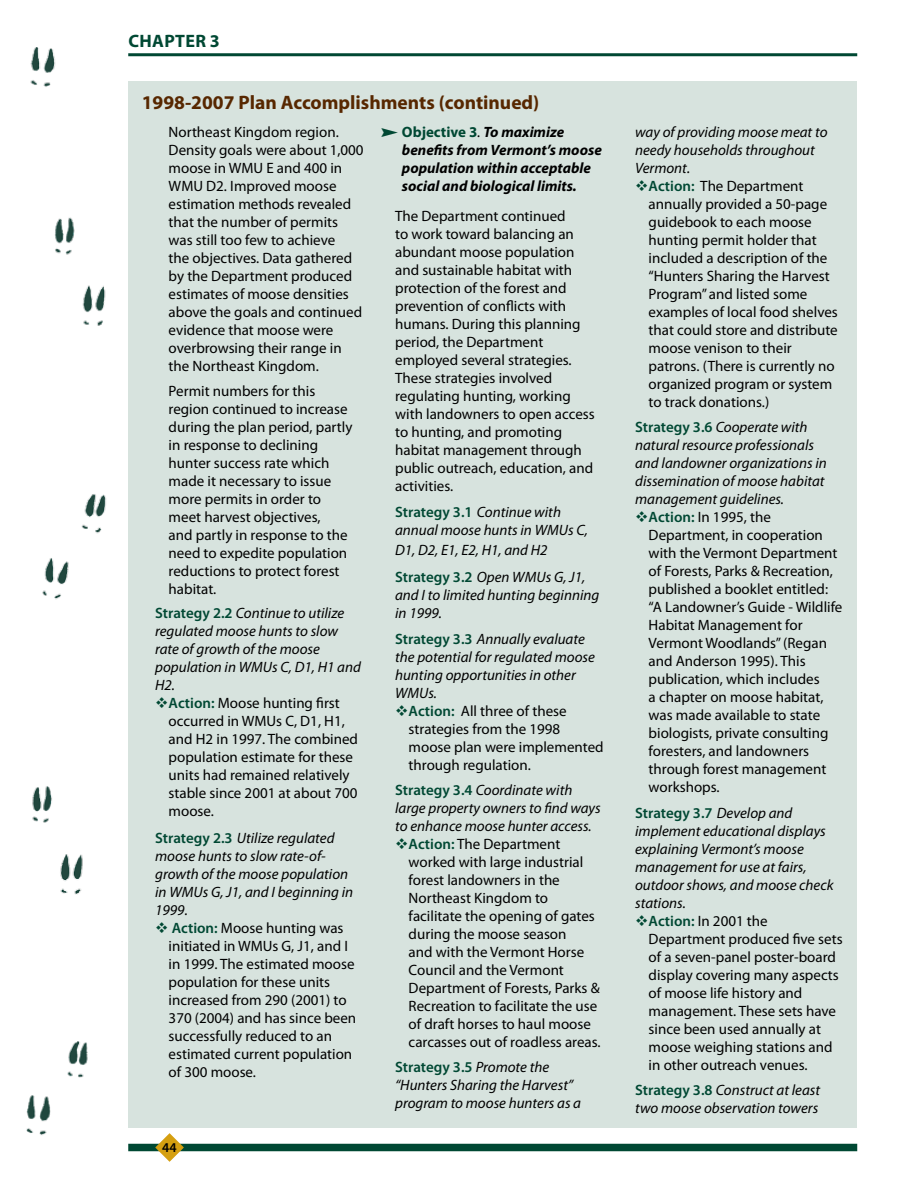
<style>
.page{position:relative;width:918px;height:1188px;background:#fff}
.page>*{position:absolute;margin:0;border:0;box-sizing:border-box;transform-origin:0 0}
.t1{font:700 19.5px "Myriad Pro";color:#572700}
.t2{font:700 18px "Myriad Pro";letter-spacing:.02em;color:#004833}
.t3{font:15px/18px "Myriad Pro";color:#000}
.t4{font:italic 15px/18px "Myriad Pro";color:#000}
.t5{font:italic 700 15px/18px "Myriad Pro";color:#000}
.t6{font:600 15px "Myriad Pro";letter-spacing:-.005em;color:#004833}
.t7{font:600 13.5px "Myriad Pro";color:#000}
.s1{font-weight:600;font-style:normal;color:#004833}
.s2{font-weight:600;color:#004833}
.s3{font-family:"ESRI Arrowhead";font-weight:400;font-style:normal;color:#004833}
.s4{font-style:normal;color:#004833}
.s5{font-weight:400}
.s6{font-weight:400;font-style:italic;color:#000}
</style>
<div class="page">
<hr style="left:128px;top:53px;width:729px;height:3px;background:#004833">
<div style="left:128px;top:1144px;width:729px;height:7px;background:#004833"></div>
<svg style="left:154px;top:1133px;width:31px;height:29px"></svg>
<img style="left:26px;top:47px;width:80px;height:1088px">
<div style="left:128px;top:81px;width:729px;height:1046px;background:#d7e3de"></div>
<p class="t2" style="left:128px;top:29px;width:93px">CHAPTER 3</p>
<h1 class="t1" style="left:142px;top:90px;width:399px">1998-2007 Plan Accomplishments (continued)</h1>
<p class="t3" style="left:169px;top:123px;width:196px">Northeast Kingdom region.<br>Density goals were about 1,000 moose in WMU E and 400 in<br>WMU D2. Improved moose estimation methods revealed that the number of permits was still too few to achieve<br>the objectives. Data gathered by the Department produced estimates of moose densities above the goals and continued evidence that moose were overbrowsing their range in the Northeast Kingdom.</p>
<p class="t3" style="left:169px;top:381px;width:185px">Permit numbers for this region continued to increase during the plan period, partly in response to declining hunter success rate which made it necessary to issue more permits in order to meet harvest objectives,<br>and partly in response to the need to expedite population reductions to protect forest habitat.</p>
<p class="t4" style="left:155px;top:604px;width:207px"><span class="s1">Strategy 2.2</span> Continue to utilize regulated moose hunts to slow rate of growth of the moose population in WMUs C, D1, H1 and<br>H2.</p>
<p class="t3" style="left:169px;top:694px;width:191px"><span class="s2">Action:</span> Moose hunting first occurred in WMUs C, D1, H1, and H2 in 1997. The combined population estimate for these units had remained relatively stable since 2001 at about 700 moose.</p>
<p class="t4" style="left:155px;top:829px;width:200px"><span class="s1">Strategy 2.3</span> Utilize regulated moose hunts to slow rate-of&shy;growth of the moose population in WMUs G, J1, and I beginning in<br>1999.</p>
<p class="t3" style="left:169px;top:919px;width:189px"><span class="s2">Action:</span> Moose hunting was initiated in WMUs G, J1, and I in 1999. The estimated moose population for these units increased from 290 (2001) to<br>370 (2004) and has since been successfully reduced to an estimated current population of 300 moose.</p>
<p class="t7" style="left:162px;top:1139px;width:16px">44</p>
<p class="t5" style="left:402px;top:122px;width:201px;text-indent:-20px"><span class="s3">%</span> <span class="s4">Objective 3</span><span class="s5">.</span> To maximize benefits from Vermont’s moose population within acceptable social and biological limits.</p>
<p class="t3" style="left:395px;top:206px;width:201px">The Department continued<br>to work toward balancing an abundant moose population and sustainable habitat with protection of the forest and prevention of conflicts with humans. During this planning period, the Department employed several strategies.<br>These strategies involved regulating hunting, working with landowners to open access to hunting, and promoting habitat management through public outreach, education, and activities.</p>
<p class="t4" style="left:395px;top:503px;width:194px"><span class="s1">Strategy 3.1</span> Continue with annual moose hunts in WMUs C,</p>
<p class="t4" style="left:395px;top:537px;width:192px;line-height:26.5px">D1, D2, E1, E2, H1, and H2<br><span class="s1">Strategy 3.2</span> Open WMUs G, J1,</p>
<p class="t4" style="left:395px;top:585px;width:206px">and I to limited hunting beginning in 1999.</p>
<p class="t4" style="left:395px;top:630px;width:191px"><span class="s1">Strategy 3.3</span> Annually evaluate</p>
<p class="t4" style="left:395px;top:648px;width:201px">the potential for regulated moose</p>
<p class="t4" style="left:395px;top:666px;width:182px">hunting opportunities in other</p>
<p class="t4" style="left:395px;top:684px;width:43px">WMUs.</p>
<p class="t3" style="left:409px;top:702px;width:159px"><span class="s2">Action:</span> All three of these</p>
<p class="t3" style="left:409px;top:720px;width:153px">strategies from the 1998</p>
<p class="t3" style="left:409px;top:738px;width:196px">moose plan were implemented</p>
<p class="t3" style="left:409px;top:756px;width:124px">through regulation.</p>
<p class="t4" style="left:395px;top:781px;width:179px"><span class="s1">Strategy 3.4</span> Coordinate with</p>
<p class="t4" style="left:395px;top:799px;width:207px">large property owners to find ways</p>
<p class="t4" style="left:395px;top:817px;width:198px">to enhance moose hunter access.</p>
<p class="t3" style="left:409px;top:835px;width:153px"><span class="s2">Action:</span> The Department</p>
<p class="t3" style="left:409px;top:853px;width:176px">worked with large industrial</p>
<p class="t3" style="left:409px;top:871px;width:153px">forest landowners in the</p>
<p class="t3" style="left:409px;top:889px;width:141px">Northeast Kingdom to</p>
<p class="t3" style="left:409px;top:907px;width:188px">facilitate the opening of gates</p>
<p class="t3" style="left:409px;top:925px;width:159px">during the moose season</p>
<p class="t3" style="left:409px;top:943px;width:177px">and with the Vermont Horse</p>
<p class="t3" style="left:409px;top:961px;width:157px">Council and the Vermont</p>
<p class="t3" style="left:409px;top:979px;width:193px">Department of Forests, Parks &amp;</p>
<p class="t3" style="left:409px;top:997px;width:190px">Recreation to facilitate the use</p>
<p class="t3" style="left:409px;top:1015px;width:184px">of draft horses to haul moose</p>
<p class="t3" style="left:409px;top:1033px;width:194px">carcasses out of roadless areas.</p>
<p class="t4" style="left:395px;top:1057px;width:188px"><span class="s1">Strategy 3.5</span> Promote the “Hunters Sharing the Harvest” program to moose hunters as a</p>
<p class="t4" style="left:635px;top:123px;width:194px">way of providing moose meat to</p>
<p class="t4" style="left:635px;top:141px;width:181px">needy households throughout</p>
<p class="t4" style="left:635px;top:159px;width:57px">Vermont.</p>
<p class="t3" style="left:649px;top:177px;width:156px"><span class="s2">Action:</span> The Department</p>
<p class="t3" style="left:649px;top:195px;width:180px">annually provided a 50-page</p>
<p class="t3" style="left:649px;top:213px;width:165px">guidebook to each moose</p>
<p class="t3" style="left:649px;top:231px;width:169px">hunting permit holder that</p>
<p class="t3" style="left:649px;top:249px;width:180px">included a description of the</p>
<p class="t3" style="left:649px;top:267px;width:183px">“Hunters Sharing the Harvest</p>
<p class="t3" style="left:649px;top:285px;width:160px">Program” and listed some</p>
<p class="t3" style="left:649px;top:303px;width:191px">examples of local food shelves</p>
<p class="t3" style="left:649px;top:321px;width:191px">that could store and distribute</p>
<p class="t3" style="left:649px;top:339px;width:145px">moose venison to their</p>
<p class="t3" style="left:649px;top:357px;width:188px">patrons. (There is currently no</p>
<p class="t3" style="left:649px;top:375px;width:185px">organized program or system</p>
<p class="t3" style="left:649px;top:393px;width:122px">to track donations.)</p>
<p class="t4" style="left:635px;top:417px;width:174px"><span class="s1">Strategy 3.6</span> Cooperate with</p>
<p class="t4" style="left:635px;top:435px;width:180px">natural resource professionals</p>
<p class="t4" style="left:635px;top:453px;width:193px">and landowner organizations in</p>
<p class="t4" style="left:635px;top:471px;width:191px">dissemination of moose habitat</p>
<p class="t4" style="left:635px;top:489px;width:150px">management guidelines.</p>
<p class="t3" style="left:649px;top:507px;width:124px"><span class="s2">Action:</span> In 1995, the</p>
<p class="t3" style="left:649px;top:525px;width:176px">Department, in cooperation</p>
<p class="t3" style="left:649px;top:543px;width:190px">with the Vermont Department</p>
<p class="t3" style="left:649px;top:561px;width:186px">of Forests, Parks &amp; Recreation,</p>
<p class="t3" style="left:649px;top:579px;width:181px">published a booklet entitled:</p>
<p class="t3" style="left:649px;top:597px;width:195px">“A Landowner’s Guide - Wildlife</p>
<p class="t3" style="left:649px;top:615px;width:155px">Habitat Management for</p>
<p class="t3" style="left:649px;top:633px;width:180px">Vermont Woodlands” (Regan</p>
<p class="t3" style="left:649px;top:651px;width:159px">and Anderson 1995). This</p>
<p class="t3" style="left:649px;top:669px;width:172px">publication, which includes</p>
<p class="t3" style="left:649px;top:687px;width:176px">a chapter on moose habitat,</p>
<p class="t3" style="left:649px;top:705px;width:173px">was made available to state</p>
<p class="t3" style="left:649px;top:723px;width:181px">biologists, private consulting</p>
<p class="t3" style="left:649px;top:741px;width:162px">foresters, and landowners</p>
<p class="t3" style="left:649px;top:759px;width:179px">through forest management</p>
<p class="t3" style="left:649px;top:777px;width:73px">workshops.</p>
<p class="t6" style="left:635px;top:804px;width:159px">Strategy 3.7 <span class="s6">Develop and</span></p>
<p class="t4" style="left:635px;top:822px;width:192px">implement educational displays</p>
<p class="t4" style="left:635px;top:840px;width:170px">explaining Vermont’s moose</p>
<p class="t4" style="left:635px;top:858px;width:173px">management for use at fairs,</p>
<p class="t4" style="left:635px;top:876px;width:200px">outdoor shows, and moose check</p>
<p class="t4" style="left:635px;top:894px;width:52px">stations.</p>
<p class="t3" style="left:649px;top:912px;width:121px"><span class="s2">Action:</span> In 2001 the</p>
<p class="t3" style="left:649px;top:930px;width:195px">Department produced five sets</p>
<p class="t3" style="left:649px;top:948px;width:189px">of a seven-panel poster-board</p>
<p class="t3" style="left:649px;top:966px;width:192px">display covering many aspects</p>
<p class="t3" style="left:649px;top:984px;width:155px">of moose life history and</p>
<p class="t3" style="left:649px;top:1002px;width:189px">management. These sets have</p>
<p class="t3" style="left:649px;top:1020px;width:174px">since been used annually at</p>
<p class="t3" style="left:649px;top:1038px;width:185px">moose weighing stations and</p>
<p class="t3" style="left:649px;top:1056px;width:160px">in other outreach venues.</p>
<p class="t4" style="left:635px;top:1081px;width:187px"><span class="s1">Strategy 3.8</span> Construct at least two moose observation towers</p>
</div>
